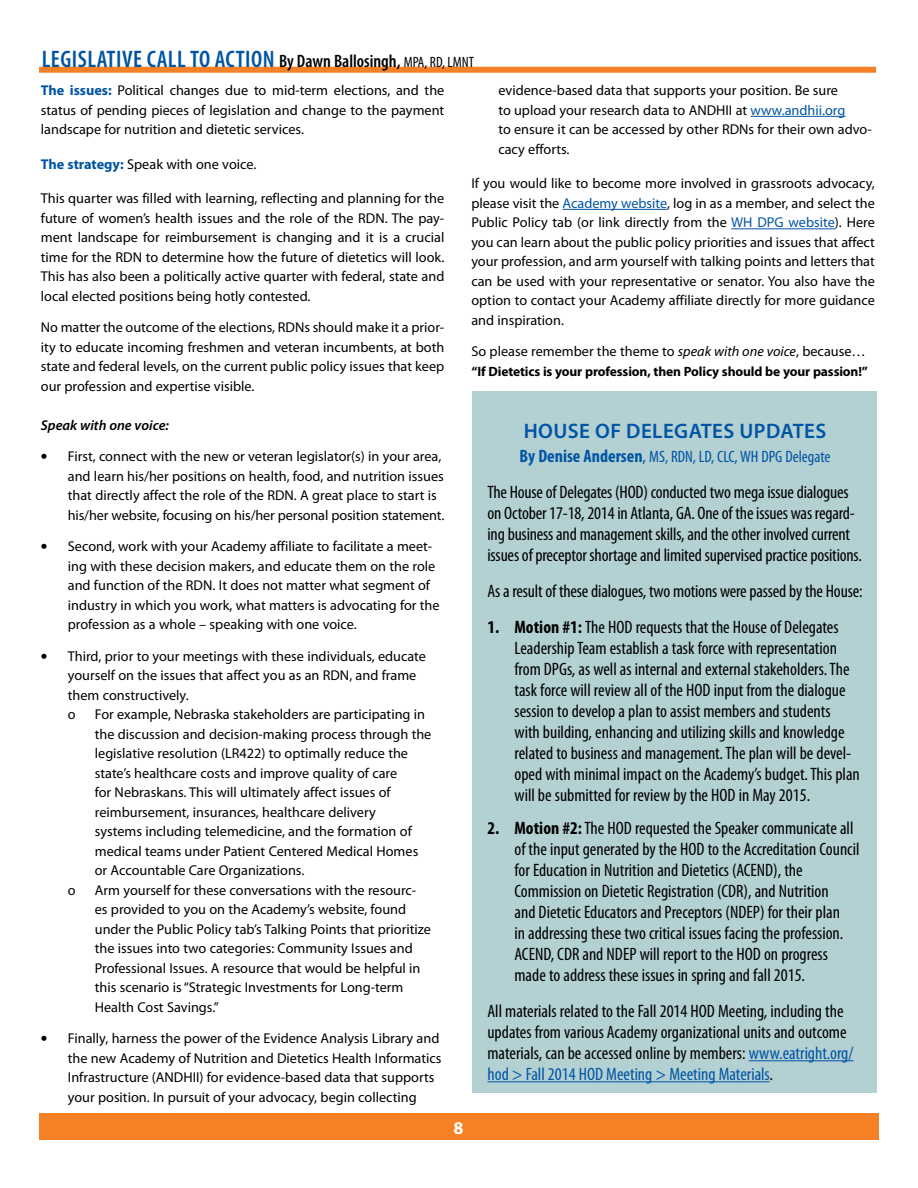
<style>
.page{position:relative;width:918px;height:1188px;background:#fff}
.page>*{position:absolute;margin:0;border:0;box-sizing:border-box;transform-origin:0 0}
.t1{font:600 condensed 24px "Myriad Pro";color:#0054a4}
.t2{font:600 21px "Myriad Pro";letter-spacing:.02em;color:#0054a4}
.t3{font:condensed 18px/21px "Myriad Pro";color:#000}
.t4{font:600 condensed 18px "Myriad Pro";color:#000}
.t5{font:700 18px "Myriad Pro";color:#fff}
.t6{font:condensed 16.5px "Myriad Pro";color:#0054a4}
.t7{font:14.25px/19.5px "Myriad Pro";color:#000}
.t8{font:italic 600 14.25px "Myriad Pro";color:#000}
.t9{font:700 13.5px "Myriad Pro";letter-spacing:-.01em;color:#000}
.s1{font-size:24px;color:#0054a4}
.s2{font-weight:400;font-size:15px}
.s3{font-weight:700;color:#0054a4}
.s4{font-weight:900;font-size:18px}
.s5{color:#0054a4}
.s6{font-style:italic}
.s7{font-weight:700;font-size:18px}
.s8{font-size:18px}
.s9{font-weight:700}
</style>
<div class="page">
<hr style="left:751px;top:116px;width:94px;height:1px;background:#0054a4">
<hr style="left:563px;top:209px;width:104px;height:1px;background:#0054a4">
<hr style="left:731px;top:228px;width:104px;height:1px;background:#0054a4">
<div style="left:39px;top:67px;width:837px;height:6px;background:#f58025"></div>
<div style="left:39px;top:1113px;width:839px;height:27px;background:#f58025"></div>
<div style="left:472px;top:392px;width:406px;height:702px;background:#b3d0d2"></div>
<hr style="left:749px;top:1060px;width:105px;height:1px;background:#0054a4">
<hr style="left:488px;top:1081px;width:282px;height:1px;background:#0054a4">
<h1 class="t1" style="left:42px;top:44px;width:20px">LEGISLATIVE</h1>
<p class="t4" style="left:147px;top:50px;width:329px"><span class="s1">CALL TO ACTI ON</span> BY DAWN BALLOSINGH, <span class="s2">MPA, RD, LMNT</span></p>
<p class="t7" style="left:41px;top:81px;width:405px;text-align:justify"><span class="s3">The issues:</span> Political changes due to mid-term elections, and the status of pending pieces of legislation and change to the payment landscape for nutrition and dietetic services.</p>
<p class="t7" style="left:41px;top:154px;width:217px"><span class="s3">The strategy:</span> Speak with one voice.</p>
<p class="t7" style="left:41px;top:189px;width:405px;text-align:justify">This quarter was filled with learning, reflecting and planning for the future of women’s health issues and the role of the RDN. The pay&shy;ment landscape for reimbursement is changing and it is a crucial time for the RDN to determine how the future of dietetics will look.<br>This has also been a politically active quarter with federal, state and local elected positions being hotly contested.</p>
<p class="t7" style="left:41px;top:318px;width:405px;text-align:justify">No matter the outcome of the elections, RDNs should make it a prior&shy;ity to educate incoming freshmen and veteran incumbents, at both state and federal levels, on the current public policy issues that keep our profession and expertise visible.</p>
<p class="t8" style="left:41px;top:416px;width:130px">Speak with one voice:</p>
<p class="t7" style="left:68px;top:447px;width:378px;text-indent:-27px"><span class="s4">•</span> First, connect with the new or veteran legislator(s) in your area, and learn his/her positions on health, food, and nutrition issues that directly affect the role of the RDN . A great place to start is his/her website, focusing on his/her personal position statement.</p>
<p class="t7" style="left:68px;top:537px;width:373px;text-indent:-27px"><span class="s4">•</span> Second, work with your Academy affiliate to facilitate a meet&shy;ing with these decision makers, and educate them on the role and function of the RDN. It does not matter what segment of industry in which you work, what matters is advocating for the profession as a whole – speaking with one voice.</p>
<p class="t7" style="left:68px;top:646px;width:360px;text-indent:-27px"><span class="s4">•</span> Third, prior to your meetings with these individuals, educate yourself on the issues that affect you as an RDN, and frame them constructively.<br>o</p>
<p class="t7" style="left:95px;top:705px;width:338px">For example, Nebraska stakeholders are participating in the discussion and decision-making process through the legislative resolution (LR422) to optimally reduce the state’s healthcare costs and improve quality of care<br>for Nebraskans. This will ultimately affect issues of reimbursement, insurances, healthcare delivery<br>systems including telemedicine, and the formation of medical teams under Patient Centered Medical Homes or Accountable Care Organizations.</p>
<p class="t7" style="left:68px;top:880px;width:9px">o</p>
<p class="t7" style="left:95px;top:880px;width:338px">Arm yourself for these conversations with the resourc&shy;es provided to you on the Academy’s website, found under the Public Policy tab’s Talking Points that prioritize the issues into two categories: Community Issues and Professional Issues. A resource that would be helpful in this scenario is “Strategic Investments for Long-term Health Cost Savings.”</p>
<p class="t7" style="left:68px;top:1029px;width:375px;text-indent:-27px"><span class="s4">•</span> Finally, harness the power of the Evidence Analysis Library and the new Academy of Nutrition and Dietetics Health Informatics Infrastructure (ANDHII) for evidence-based data that supports your position. In pursuit of your advocacy, begin collecting</p>
<p class="t7" style="left:498px;top:81px;width:375px">evidence-based data that supports your position. Be sure<br>to upload your research data to ANDHII at <span class="s5">www.andhii.org<br></span>to ensure it can be accessed by other RDN s for their own advo&shy;cacy efforts.</p>
<p class="t7" style="left:471px;top:174px;width:405px;text-align:justify">If you would like to become more involved in grassroots advocacy, please visit the <span class="s5">Academy website</span>, log in as a member, and select the Public Policy tab (or link directly from the <span class="s5">WH DPG website</span>). Here you can learn about the public policy priorities and issues that affect your profession, and arm yourself with talking points and letters that can be used with your representative or senator. You also have the option to contact your Academy affiliate directly for more guidance and inspiration.</p>
<p class="t7" style="left:471px;top:342px;width:396px">So please remember the theme to <span class="s6">speak with one voice</span>, because…</p>
<p class="t9" style="left:471px;top:363px;width:398px">“If Dietetics is your profession, then Policy should be your passion!”</p>
<p class="t5" style="left:454px;top:1116px;width:11px">8</p>
<h2 class="t2" style="left:524px;top:418px;width:304px">HOUSE OF DELEGATES UPDATES</h2>
<p class="t6" style="left:520px;top:447px;width:312px"><span class="s7">By Denise Andersen</span><span class="s8">,</span> MS, RDN, LD, CLC, WH DPG Delegate</p>
<p class="t3" style="left:488px;top:481px;width:376px">The House of Delegates (HOD) conducted two mega issue dialogues on October 17-18, 2014 in Atlanta, GA. One of the issues was regard&shy;ing business and management skills, and the other involved current issues of preceptor shortage and limited supervised practice positions.</p>
<p class="t3" style="left:488px;top:580px;width:377px">As a result of these dialogues, two motions were passed by the House:</p>
<p class="t3" style="left:514px;top:616px;width:347px;text-indent:-27px"><span class="s9">1. Motion #1:</span> The HOD requests that the House of Delegates Leadership Team establish a task force with representation from DPGs, as well as internal and external stakeholders. The task force will review all of the HOD input from the dialogue session to develop a plan to assist members and students with building, enhancing and utilizing skills and knowledge related to business and management. The plan will be devel&shy;oped with minimal impact on the Academy’s budget. This plan will be submitted for review by the HOD in May 2015.</p>
<p class="t3" style="left:514px;top:817px;width:347px;text-indent:-27px"><span class="s9">2. Motion #2:</span> The HOD requested the Speaker communicate all of the input generated by the HOD to the Accreditation Council for Education in Nutrition and Dietetics (ACEND), the Commission on Dietetic Registration (CDR), and Nutrition<br>and Dietetic Educators and Preceptors (NDEP) for their plan<br>in addressing these two critical issues facing the profession.<br>ACEND, CDR and NDEP will report to the HOD on progress made to address these issues in spring and fall 2015.</p>
<p class="t3" style="left:488px;top:1000px;width:368px">All materials related to the Fall 2014 HOD Meeting, including the updates from various Academy organizational units and outcome materials, can be accessed online by members: <span class="s5">www.eatright.org/ hod &gt; Fall 2014 HOD Meeting &gt; Meeting Materials</span>.</p>
</div>
